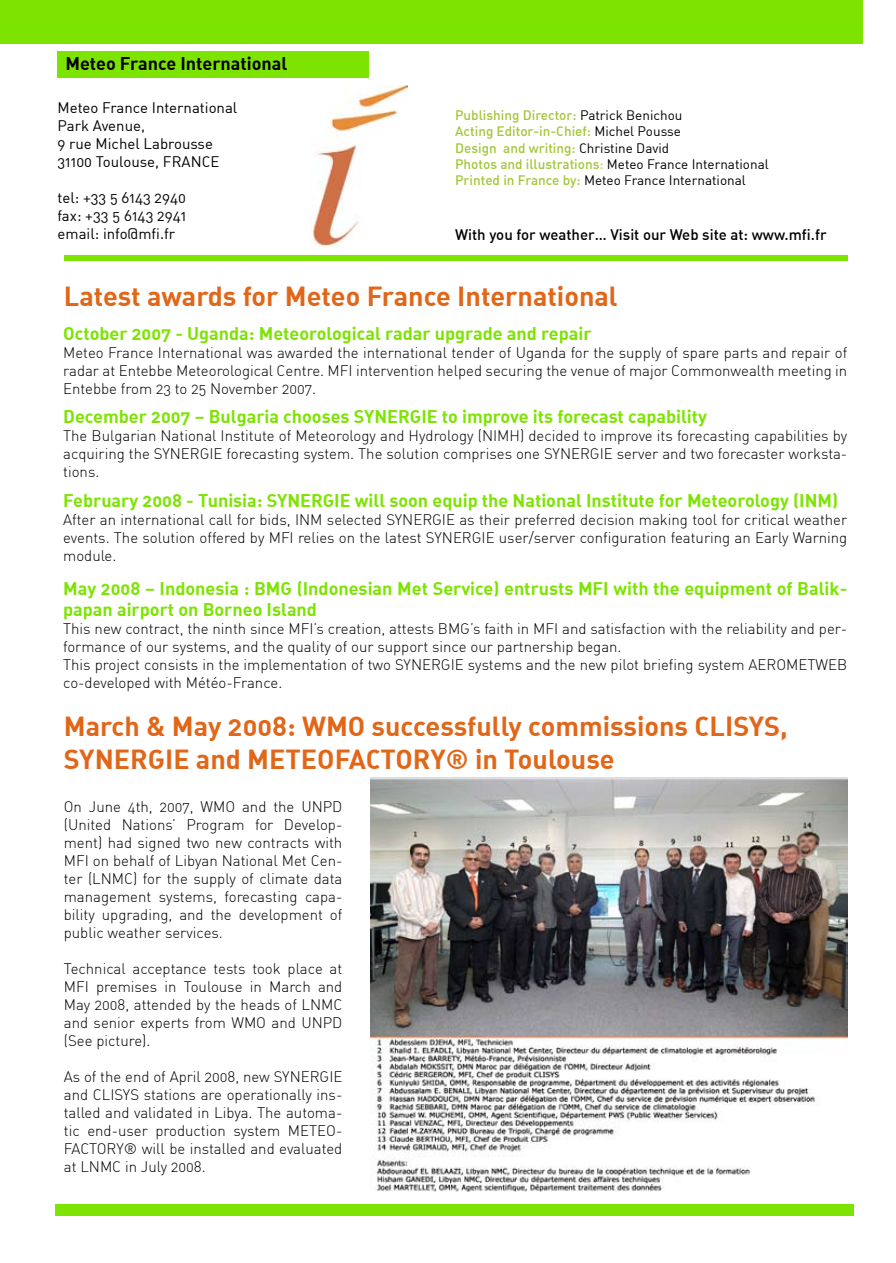
<style>
.page{position:relative;width:896px;height:1263px;background:#fff}
.page>*{position:absolute;margin:0;border:0;box-sizing:border-box;transform-origin:0 0}
.t1{font:27px/32.4px "DIN Bold Alternate";color:#e16618}
.t2{font:18px/21.6px "DIN Bold Alternate";color:#7ce400}
.t3{font:18px "DIN Bold Alternate";color:#000}
.t4{font:15px/18px "DIN Light Alternate";color:#000;text-align:justify}
.t5{font:15px/18px "DIN Regular Alternate";color:#000}
.t6{font:15px "DIN Medium Alternate";color:#000}
.t7{font:13.5px/16.2px "DIN Medium Alternate";color:#a3c639;text-align:justify}
.t8{font:13.5px/16.2px "DIN Regular Alternate";color:#000}
.s1{font-family:"DIN Regular Alternate";color:#000}
.s2{font-family:"DIN Medium Alternate";color:#a3c639}
.s3{color:#a3c639}
</style>
<div class="page">
<div style="left:0;top:0;width:862px;height:44px;background:#7ce400"></div>
<div style="left:57px;top:51px;width:311px;height:27px;background:#7ce400"></div>
<div style="left:64px;top:255px;width:783px;height:6px;background:#7ce400"></div>
<div style="left:55px;top:1203px;width:798px;height:12px;background:#7ce400"></div>
<img style="left:370px;top:777px;width:477px;height:415px">
<img style="left:310px;top:85px;width:97px;height:162px">
<p class="t3" style="left:65px;top:52px;width:223px">Meteo France International</p>
<p class="t5" style="left:58px;top:98px;width:181px">Meteo France International<br>Park Avenue,<br>9 rue Michel Labrousse<br>31100 Toulouse, FRANCE</p>
<p class="t5" style="left:58px;top:188px;width:130px;text-align:justify">tel: +33 5 6143 2940 fax: +33 5 6143 2941 email: info@mfi.fr</p>
<p class="t7" style="left:455px;top:107px;width:229px">Publishing Director: <span class="s1">Patrick Benichou </span>Acting Editor-in-Chief: <span class="s1">Michel Pousse </span>Design and writing: <span class="s1">Christine David</span></p>
<p class="t8" style="left:455px;top:156px;width:315px"><span class="s2">Photos and illustrations</span><span class="s3">:</span> Meteo France International<br><span class="s2">Printed in France by:</span> Meteo France International</p>
<p class="t6" style="left:455px;top:225px;width:373px">With you for weather… Visit our Web site at: www.mfi.fr</p>
<h1 class="t1" style="left:64px;top:278px;width:555px">Latest awards for Meteo France International</h1>
<p class="t2" style="left:63px;top:322px;width:530px">October 2007 - Uganda: Meteorological radar upgrade and repair</p>
<p class="t4" style="left:63px;top:343px;width:785px">Meteo France International was awarded the international tender of Uganda for the supply of spare parts and repair of radar at Entebbe Meteorological Centre. MFI intervention helped securing the venue of major Commonwealth meeting in Entebbe from 23 to 25 November 2007.</p>
<p class="t2" style="left:63px;top:404px;width:645px">December 2007 – Bulgaria chooses SYNERGIE to improve its forecast capability</p>
<p class="t4" style="left:63px;top:426px;width:785px">The Bulgarian National Institute of Meteorology and Hydrology (NIMH) decided to improve its forecasting capabilities by acquiring the SYNERGIE forecasting system. The solution comprises one SYNERGIE server and two forecaster worksta&shy;tions.</p>
<p class="t2" style="left:63px;top:489px;width:776px">February 2008 - Tunisia: SYNERGIE will soon equip the National Institute for Meteorology (INM)</p>
<p class="t4" style="left:63px;top:510px;width:785px">After an international call for bids, INM selected SYNERGIE as their preferred decision making tool for critical weather events. The solution offered by MFI relies on the latest SYNERGIE user/server configuration featuring an Early Warning module.</p>
<p class="t2" style="left:63px;top:576px;width:785px">May 2008 – Indonesia : BMG (Indonesian Met Service) entrusts MFI with the equipment of Balik&shy;papan airport on Borneo Island</p>
<p class="t4" style="left:63px;top:619px;width:785px;text-align:left">This new contract, the ninth since MFI’s creation, attests BMG’s faith in MFI and satisfaction with the reliability and per&shy;formance of our systems, and the quality of our support since our partnership began.<br>This project consists in the implementation of two SYNERGIE systems and the new pilot briefing system AEROMETWEB co-developed with Météo-France.</p>
<h1 class="t1" style="left:64px;top:709px;width:725px">March &amp; May 2008: WMO successfully commissions CLISYS,<br>SYNERGIE and METEOFACTORY® in Toulouse</h1>
<p class="t4" style="left:64px;top:797px;width:280px">On June 4th, 2007, WMO and the UNPD (United Nations’ Program for Develop&shy;ment) had signed two new contracts with MFI on behalf of Libyan National Met Cen&shy;ter (LNMC) for the supply of climate data management systems, forecasting capa&shy;bility upgrading, and the development of public weather services.</p>
<p class="t4" style="left:64px;top:959px;width:280px">Technical acceptance tests took place at MFI premises in Toulouse in March and May 2008, attended by the heads of LNMC and senior experts from WMO and UNPD (See picture).</p>
<p class="t4" style="left:64px;top:1067px;width:280px">As of the end of April 2008, new SYNERGIE and CLISYS stations are operationally ins&shy;talled and validated in Libya. The automa&shy;tic end-user production system METEO-FACTORY® will be installed and evaluated at LNMC in July 2008.</p>
</div>
